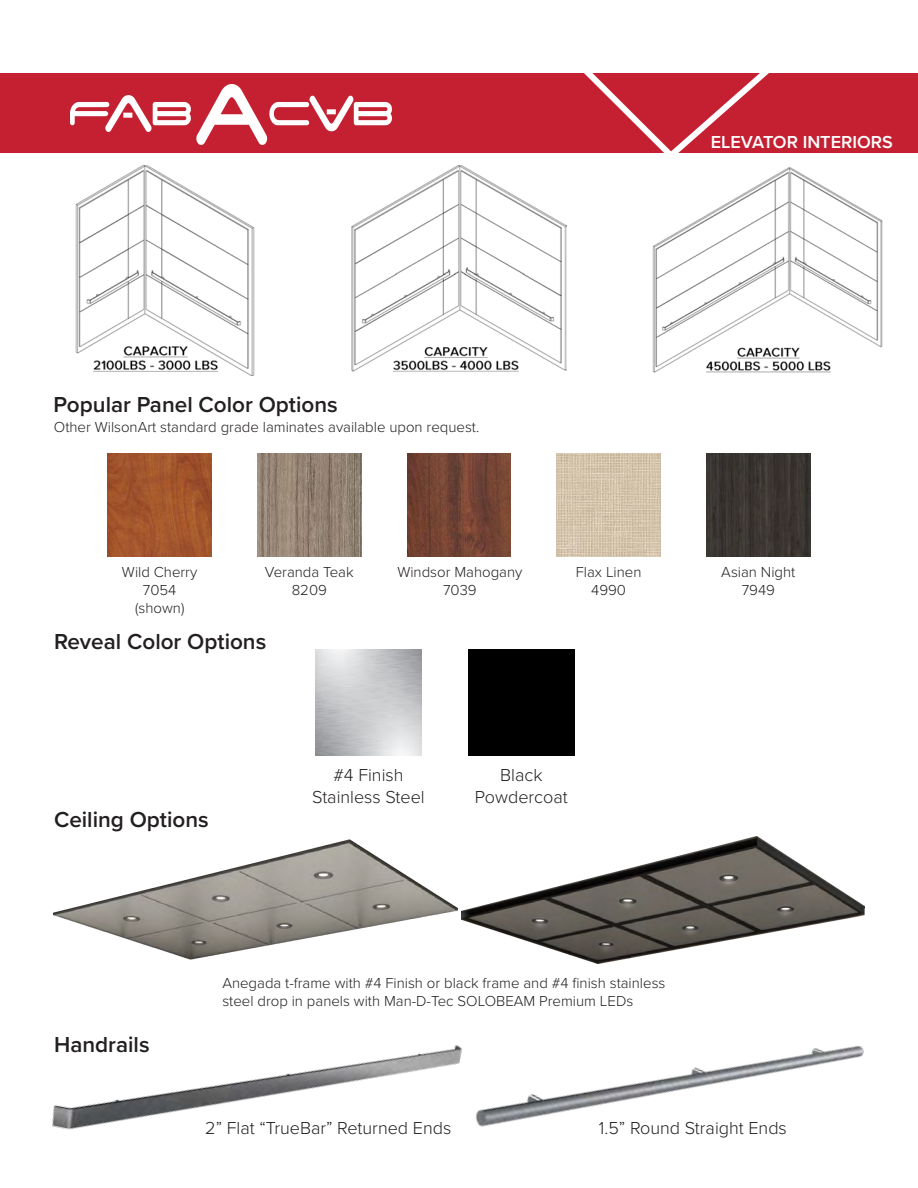
<style>
.page{position:relative;width:918px;height:1188px;background:#fff}
.page>*{position:absolute;margin:0;border:0;box-sizing:border-box;transform-origin:0 0}
.t1{font:600 22.5px "Proxima Nova";color:#231f20}
.t2{font:300 18px/21.6px "Proxima Nova";color:#231f20;text-align:center}
.t3{font:600 18px "Proxima Nova";color:#fff}
.t4{font:300 15px/18px "Proxima Nova";color:#231f20}
</style>
<div class="page">
<svg style="left:0;top:73px;width:48px;height:1px"></svg>
<div style="left:0;top:74px;width:918px;height:79px;background:#c42032"></div>
<img style="left:70px;top:84px;width:321px;height:60px">
<svg style="left:687px;top:73px;width:231px;height:94px"></svg>
<svg style="left:391px;top:73px;width:296px;height:80px"></svg>
<img style="left:352px;top:165px;width:214px;height:207px">
<img style="left:652px;top:167px;width:231px;height:206px">
<img style="left:76px;top:165px;width:179px;height:210px">
<img style="left:108px;top:453px;width:103px;height:103px">
<img style="left:258px;top:453px;width:103px;height:103px">
<img style="left:407px;top:453px;width:104px;height:103px">
<img style="left:557px;top:453px;width:103px;height:103px">
<img style="left:707px;top:453px;width:103px;height:103px">
<div style="left:468px;top:650px;width:106px;height:105px;background:#000"></div>
<img style="left:54px;top:840px;width:403px;height:112px">
<img style="left:461px;top:837px;width:404px;height:116px">
<img style="left:52px;top:952px;width:423px;height:178px">
<img style="left:468px;top:953px;width:396px;height:177px">
<p class="t3" style="left:711px;top:129px;width:183px">ELEVATOR INTERIORS</p>
<p class="t1" style="left:54px;top:388px;width:286px">Popular Panel Color Options</p>
<p class="t4" style="left:54px;top:417px;width:427px">Other WilsonArt standard grade laminates available upon request.</p>
<p class="t4" style="left:122px;top:562px;width:77px">Wild Cherry</p>
<p class="t4" style="left:143px;top:580px;width:35px">7054</p>
<p class="t4" style="left:265px;top:562px;width:90px">Veranda Teak</p>
<p class="t4" style="left:292px;top:580px;width:37px">8209</p>
<p class="t4" style="left:135px;top:598px;width:51px">(shown)</p>
<p class="t1" style="left:54px;top:624px;width:214px">Reveal Color Options</p>
<p class="t4" style="left:397px;top:562px;width:126px">Windsor Mahogany</p>
<p class="t4" style="left:443px;top:580px;width:35px">7039</p>
<p class="t4" style="left:576px;top:562px;width:67px">Flax Linen</p>
<p class="t4" style="left:591px;top:580px;width:36px">4990</p>
<p class="t1" style="left:54px;top:802px;width:156px">Ceiling Options</p>
<p class="t2" style="left:312px;top:764px;width:114px">#4 Finish<br>Stainless Steel</p>
<p class="t2" style="left:475px;top:764px;width:94px">Black<br>Powdercoat</p>
<p class="t4" style="left:721px;top:562px;width:76px">Asian Night</p>
<p class="t4" style="left:742px;top:580px;width:35px">7949</p>
<p class="t1" style="left:54px;top:1027px;width:97px">Handrails</p>
<p class="t4" style="left:222px;top:973px;width:445px">Anegada t-frame with #4 Finish or black frame and #4 finish stainless steel drop in panels with Man-D-Tec SOLOBEAM Premium LEDs</p>
<p class="t2" style="left:205px;top:1116px;width:248px">2” Flat “TrueBar” Returned Ends</p>
<p class="t2" style="left:599px;top:1116px;width:189px">1.5” Round Straight Ends</p>
</div>
